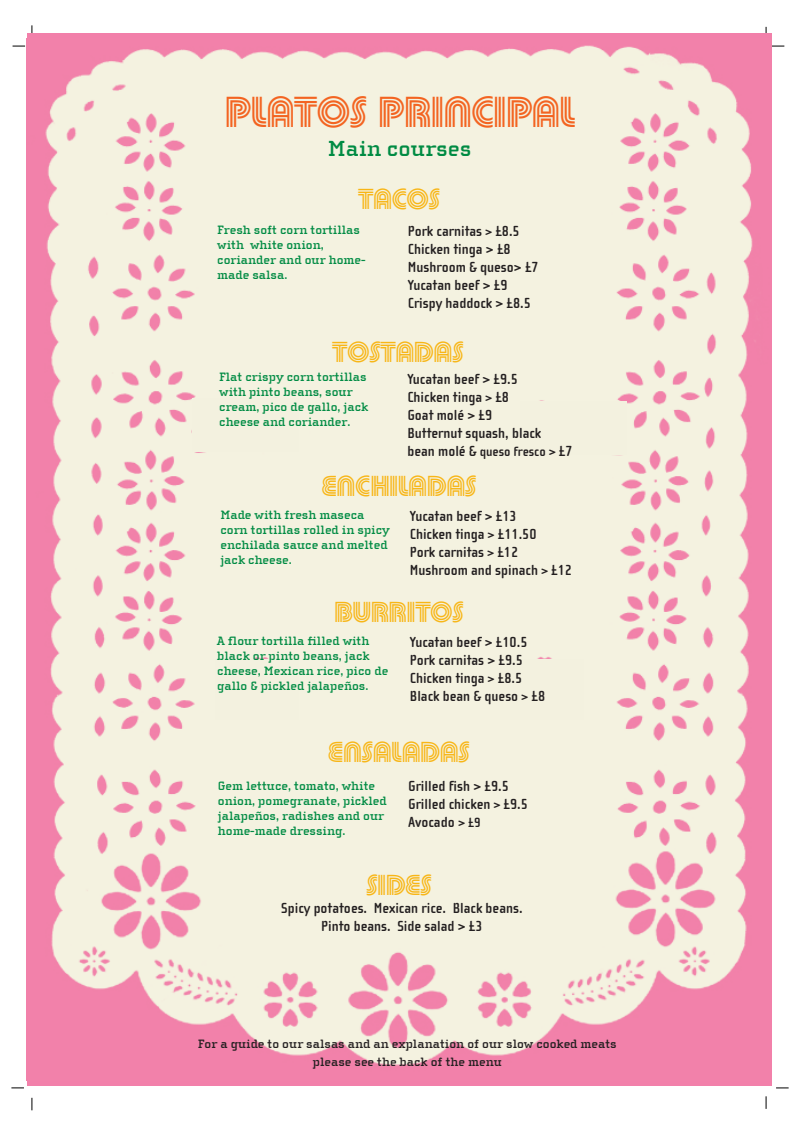
<style>
.page{position:relative;width:798px;height:1134px;background:#fff}
.page>*{position:absolute;margin:0;border:0;box-sizing:border-box;transform-origin:0 0}
.t1{font:45px "Pump Com Triline";color:#f36421}
.t2{font:30px "Pump Com Triline";color:#f8b617}
.t3{font:700 22.5px "Cholla Slab";color:#008b43}
.t4{font:700 15px/18px "Cholla Sans";color:#231f20}
.t5{font:700 13.75px "Cholla Sans";color:#231f20}
.t6{font:700 12.5px/15px "Cholla Slab";color:#008b43}
.t7{font:700 12.5px/18px "Cholla Slab";color:#231f20;text-align:center}
.s1{font-size:13.75px}
.s2{font-size:15px}
</style>
<div class="page">
<svg style="left:771px;top:46px;width:13px;height:1px"></svg>
<svg style="left:13px;top:46px;width:12px;height:1px"></svg>
<svg style="left:11px;top:1088px;width:13px;height:1px"></svg>
<svg style="left:32px;top:1098px;width:1px;height:12px"></svg>
<svg style="left:765px;top:1096px;width:1px;height:13px"></svg>
<svg style="left:776px;top:1088px;width:12px;height:1px"></svg>
<img style="left:27px;top:38px;width:744px;height:1042px">
<div style="left:192px;top:398px;width:106px;height:54px;background:#f3f1df"></div>
<div style="left:520px;top:401px;width:106px;height:54px;background:#f3f1df"></div>
<div style="left:500px;top:659px;width:83px;height:61px;background:#f3f1df"></div>
<div style="left:215px;top:659px;width:83px;height:61px;background:#f3f1df"></div>
<h1 class="t1" style="left:225px;top:87px;width:351px">PLATOS PRINCIPAL</h1>
<h3 class="t3" style="left:327px;top:136px;width:145px">Main courses</h3>
<h2 class="t2" style="left:358px;top:182px;width:83px">TACOS</h2>
<p class="t4" style="left:407px;top:222px;width:132px">Pork carnitas <span class="s1">&gt;</span> £8.5<br>Chicken tinga &gt; £8<br>Mushroom &amp; queso&gt; £7<br>Yucatan beef &gt; £9<br>Crispy haddock &gt; £8.5</p>
<p class="t6" style="left:217px;top:222px;width:150px">Fresh soft corn tortillas with white onion, coriander and our home&shy;made salsa.</p>
<h2 class="t2" style="left:332px;top:335px;width:133px">TOSTADAS</h2>
<p class="t6" style="left:219px;top:369px;width:150px">Flat crispy corn tortillas with pinto beans, sour cream, pico de gallo, jack cheese and coriander.</p>
<p class="t4" style="left:407px;top:371px;width:135px">Yucatan beef &gt; £9.5<br>Chicken tinga <span class="s1">&gt;</span> £8<br>Goat molé &gt; £9<br>Butternut squash, black</p>
<p class="t5" style="left:407px;top:444px;width:167px"><span class="s2">bean molé &amp;</span> queso fresco &gt; <span class="s2">£7</span></p>
<h2 class="t2" style="left:322px;top:469px;width:156px">ENCHILADAS</h2>
<p class="t6" style="left:220px;top:508px;width:171px">Made with fresh maseca corn tortillas rolled in spicy enchilada sauce and melted jack cheese.</p>
<p class="t4" style="left:409px;top:507px;width:164px">Yucatan beef &gt; £13<br>Chicken tinga <span class="s1">&gt;</span> £11.50<br>Pork carnitas <span class="s1">&gt;</span> £12<br>Mushroom and spinach <span class="s1">&gt;</span> £12</p>
<h2 class="t2" style="left:334px;top:595px;width:130px">BURRITOS</h2>
<p class="t6" style="left:217px;top:634px;width:172px">A flour tortilla filled with black or pinto beans, jack cheese, Mexican rice, pico de gallo &amp; pickled jalapeños.</p>
<p class="t4" style="left:409px;top:633px;width:137px">Yucatan beef &gt; £10.5<br>Pork carnitas &gt; £9.5<br>Chicken tinga <span class="s1">&gt;</span> £8.5<br>Black bean &amp; queso <span class="s1">&gt;</span> £8</p>
<h2 class="t2" style="left:328px;top:735px;width:143px">ENSALADAS</h2>
<p class="t4" style="left:408px;top:778px;width:121px">Grilled fish &gt; £9.5<br>Grilled chicken <span class="s1">&gt;</span> £9.5<br>Avocado <span class="s1">&gt; £9</span></p>
<p class="t6" style="left:218px;top:778px;width:170px">Gem lettuce, tomato, white onion, pomegranate, pickled jalapeños, radishes and our home-made dressing.</p>
<h2 class="t2" style="left:366px;top:867px;width:67px">SIDES</h2>
<p class="t4" style="left:281px;top:899px;width:243px;text-align:center">Spicy potatoes. Mexican rice. Black beans.<br>Pinto beans. Side salad &gt; £3</p>
<p class="t7" style="left:198px;top:1035px;width:420px">For a guide to our salsas and an explanation of our slow cooked meats please see the back of the menu</p>
</div>
